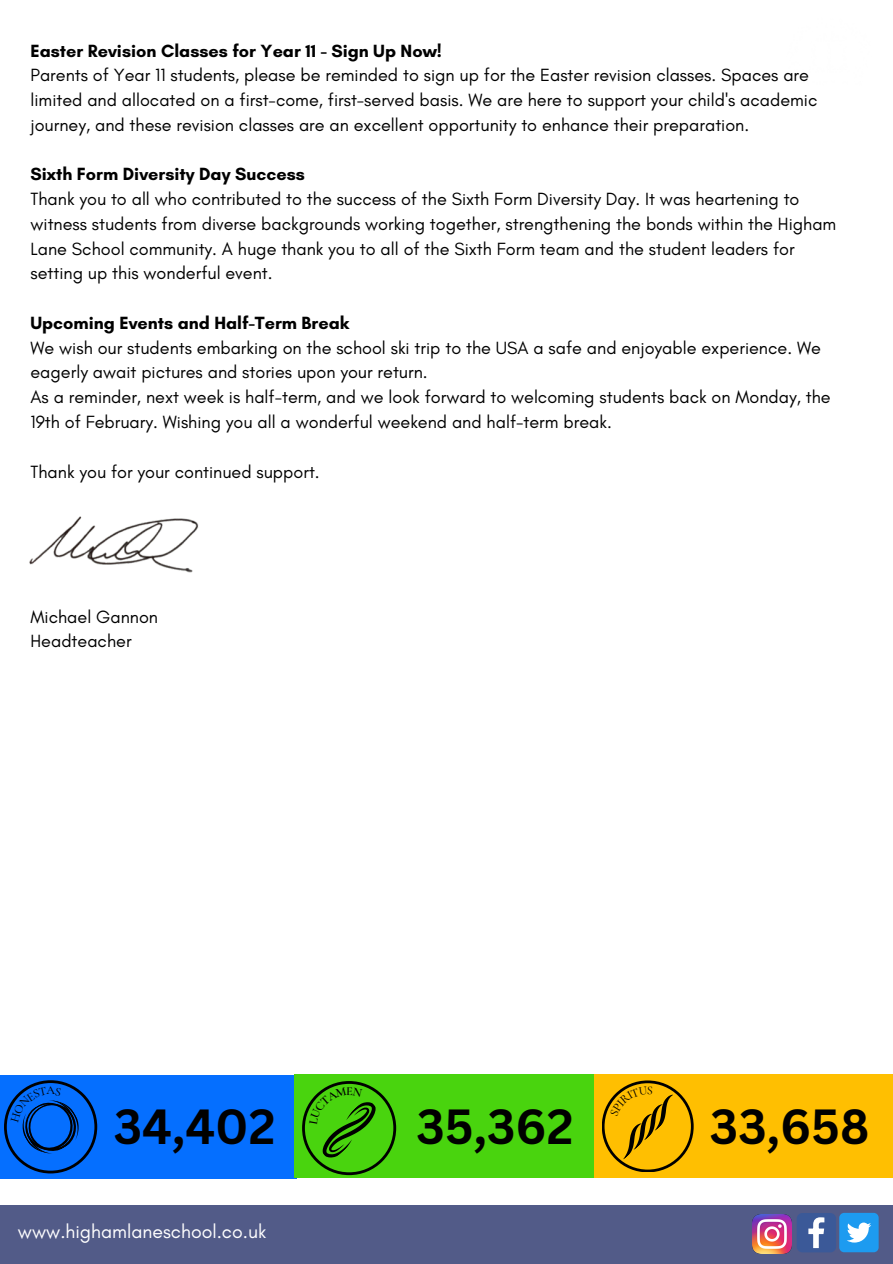
<style>
.page{position:relative;width:893px;height:1264px;background:#fff}
.page>*{position:absolute;margin:0;border:0;box-sizing:border-box;transform-origin:0 0}
.t1{font:700 48px "Canva Sans";color:#000}
.t2{font:19.5px "Glacial Indifference";color:#fff}
.t3{font:18px/24.8px "Glacial Indifference";color:#000}
.t4{font:700 18px "Glacial Indifference";color:#000}
.t5{font:500 12.15px "Cormorant Garamond";color:#000}
</style>
<div class="page">
<div style="left:0;top:1205px;width:892px;height:58px;background:#525b88"></div>
<img style="left:752px;top:1214px;width:39px;height:39px">
<div style="left:839px;top:1212px;width:39px;height:40px;background:#1d9bf0;border-radius:5px"></div>
<svg style="left:847px;top:1222px;width:24px;height:20px"></svg>
<svg style="left:797px;top:1213px;width:39px;height:39px"></svg>
<img style="left:29px;top:516px;width:170px;height:57px">
<div style="left:0;top:1075px;width:297px;height:103px;background:#056fff"></div>
<div style="left:594px;top:1074px;width:298px;height:103px;background:#ffbf01"></div>
<div style="left:294px;top:1074px;width:299px;height:103px;background:#49d40e"></div>
<svg style="left:4px;top:1080px;width:93px;height:93px"></svg>
<svg style="left:602px;top:1080px;width:91px;height:92px"></svg>
<svg style="left:302px;top:1081px;width:94px;height:94px"></svg>
<p class="t4" style="left:30px;top:39px;width:413px">Easter Revision Classes for Year 11 - Sign Up Now!</p>
<p class="t3" style="left:30px;top:63px;width:788px">Parents of Year 11 students, please be reminded to sign up for the Easter revision classes. Spaces are limited and allocated on a first-come, first-served basis. We are here to support your child's academic journey, and these revision classes are an excellent opportunity to enhance their preparation.</p>
<p class="t4" style="left:30px;top:163px;width:276px">Sixth Form Diversity Day Success</p>
<p class="t3" style="left:30px;top:186px;width:807px">Thank you to all who contributed to the success of the Sixth Form Diversity Day. It was heartening to witness students from diverse backgrounds working together, strengthening the bonds within the Higham Lane School community. A huge thank you to all of the Sixth Form team and the student leaders for setting up this wonderful event.</p>
<p class="t4" style="left:30px;top:312px;width:320px">Upcoming Events and Half-Term Break</p>
<p class="t3" style="left:30px;top:335px;width:801px">We wish our students embarking on the school ski trip to the USA a safe and enjoyable experience. We eagerly await pictures and stories upon your return.<br>As a reminder, next week is half-term, and we look forward to welcoming students back on Monday, the 19th of February. Wishing you all a wonderful weekend and half-term break.</p>
<p class="t3" style="left:30px;top:459px;width:291px">Thank you for your continued support.</p>
<h2 class="t3" style="left:30px;top:605px;width:129px;line-height:23.7px">Michael Gannon<br>Headteacher</h2>
<p class="t5" style="left:47px;top:1083px;width:10px">A</p>
<h1 class="t1" style="left:114px;top:1092px;width:163px">34,402</h1>
<h1 class="t1" style="left:416px;top:1092px;width:158px">35,362</h1>
<h1 class="t1" style="left:710px;top:1092px;width:161px">33,658</h1>
<p class="t2" style="left:18px;top:1219px;width:250px">www.highamlaneschool.co.uk</p>
</div>
